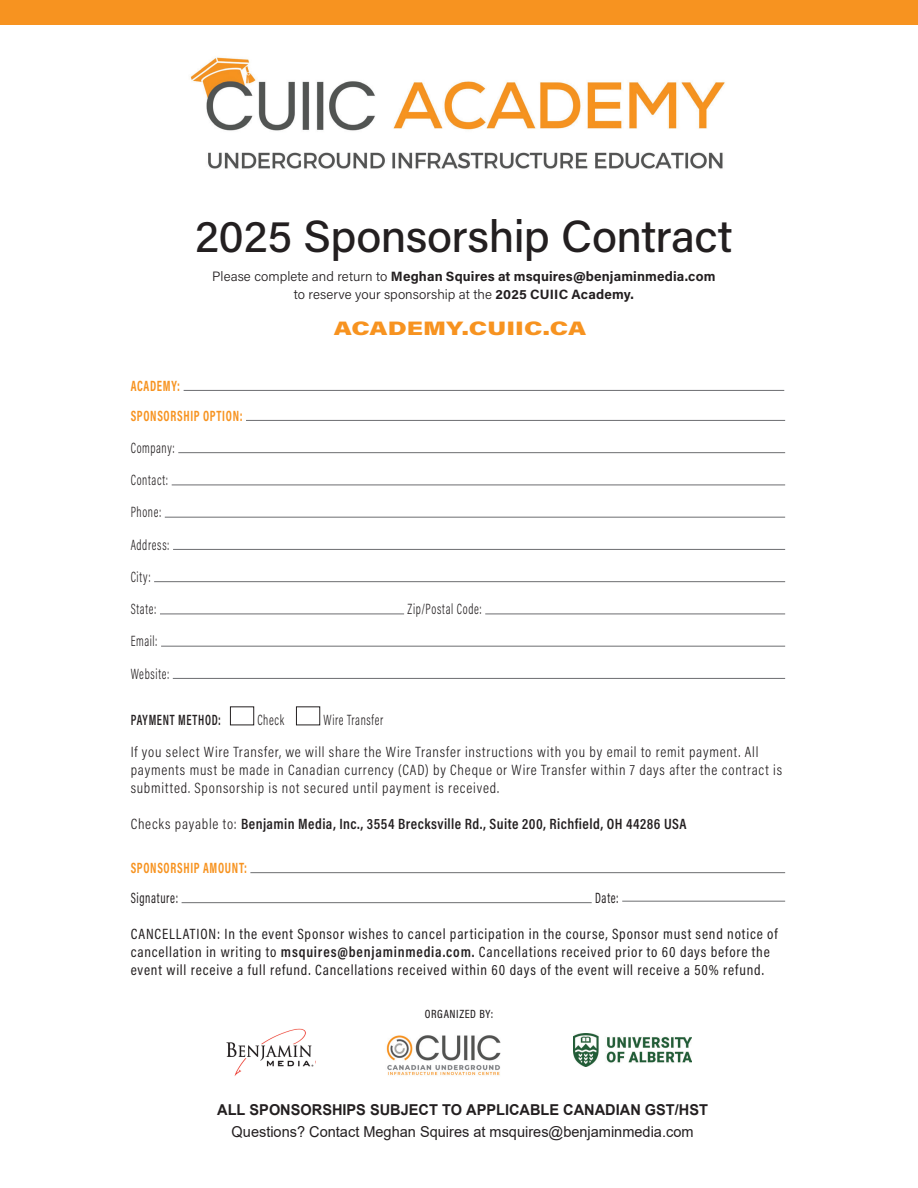
<style>
.page{position:relative;width:918px;height:1188px;background:#fff}
.page>*{position:absolute;margin:0;border:0;box-sizing:border-box;transform-origin:0 0}
.t1{font:500 45px "Acumin Pro";letter-spacing:-.01em;color:#231f20}
.t2{font:900 19.5px "Acumin Pro";color:#f79320;scale:1.3 1}
.t3{font:15px/18px "Acumin Pro Cond";letter-spacing:.055em;color:#231f20}
.t4{font:300 15px/18px "Acumin Pro Cond";letter-spacing:.055em;color:#231f20}
.t5{font:15px/22.2px "Arial";color:#231f20;text-align:center}
.t6{font:300 15px "Acumin Pro Cond";letter-spacing:.055em;color:#231f20;scale:.8 1}
.t7{font:600 15px "Acumin Pro Cond";letter-spacing:.03em;color:#231f20}
.t8{font:700 15px "Acumin Pro Cond";letter-spacing:.055em;color:#f79320;scale:.8 1}
.t9{font:15px "Acumin Pro Cond";letter-spacing:.055em;color:#231f20;scale:.8 1}
.t10{font:600 15px "Acumin Pro Cond";letter-spacing:.055em;color:#231f20;scale:.8 1}
.t11{font:700 13.5px/18px "Acumin Pro";letter-spacing:.01em;color:#231f20;text-align:center}
.t12{font:500 12px "Acumin Pro Cond";letter-spacing:.05em;color:#231f20}
.s1{font-weight:300}
.s2{font-weight:600}
.s3{font-weight:700}
</style>
<div class="page">
<hr style="left:184px;top:390px;width:600px;height:1px;background:#6c6d70">
<hr style="left:246px;top:420px;width:539px;height:1px;background:#6c6d70">
<hr style="left:178px;top:452px;width:607px;height:1px;background:#6c6d70">
<hr style="left:172px;top:485px;width:613px;height:1px;background:#6c6d70">
<hr style="left:165px;top:517px;width:620px;height:1px;background:#6c6d70">
<hr style="left:173px;top:549px;width:612px;height:1px;background:#6c6d70">
<hr style="left:154px;top:581px;width:631px;height:1px;background:#6c6d70">
<hr style="left:160px;top:614px;width:244px;height:1px;background:#6c6d70">
<hr style="left:485px;top:614px;width:300px;height:1px;background:#6c6d70">
<hr style="left:161px;top:646px;width:624px;height:1px;background:#6c6d70">
<hr style="left:173px;top:678px;width:612px;height:1px;background:#6c6d70">
<div style="left:230px;top:707px;width:24px;height:18px;border:1px solid #231f20"></div>
<div style="left:296px;top:707px;width:24px;height:18px;border:1px solid #231f20"></div>
<hr style="left:250px;top:872px;width:535px;height:1px;background:#6c6d70">
<hr style="left:182px;top:902px;width:410px;height:1px;background:#6c6d70">
<hr style="left:622px;top:901px;width:163px;height:1px;background:#6c6d70">
<div style="left:0;top:0;width:918px;height:25px;background:#f79320"></div>
<img style="left:190px;top:57px;width:535px;height:112px">
<img style="left:386px;top:1035px;width:115px;height:41px">
<img style="left:226px;top:1028px;width:88px;height:48px">
<img style="left:574px;top:1034px;width:118px;height:32px">
<p class="t1" style="left:195px;top:205px;width:539px">2025 Sponsorship Contract</p>
<p class="t11" style="left:212px;top:267px;width:505px"><span class="s1">Please complete and return to</span> Meghan Squires at msquires@benjaminmedia.com <span class="s1">to reserve your sponsorship at the</span> 2025 CUIIC Academy.</p>
<p class="t2" style="left:334px;top:314px;width:196px">ACADEMY.CUIIC.CA</p>
<p class="t8" style="left:131px;top:376px;width:63px">ACADEMY:</p>
<p class="t8" style="left:131px;top:406px;width:141px">SPONSORSHIP OPTION:</p>
<p class="t6" style="left:131px;top:438px;width:57px">Company:</p>
<p class="t6" style="left:131px;top:470px;width:48px">Contact:</p>
<p class="t6" style="left:131px;top:503px;width:40px">Phone:</p>
<p class="t6" style="left:131px;top:535px;width:50px">Address:</p>
<p class="t6" style="left:131px;top:567px;width:26px">City:</p>
<p class="t6" style="left:131px;top:599px;width:34px">State:</p>
<p class="t6" style="left:408px;top:599px;width:94px">Zip/Postal Code:</p>
<p class="t6" style="left:131px;top:632px;width:35px">Email:</p>
<p class="t6" style="left:131px;top:664px;width:50px">Website:</p>
<p class="t10" style="left:131px;top:710px;width:114px">PAYMENT METHOD:</p>
<p class="t6" style="left:257px;top:710px;width:35px">Check</p>
<p class="t6" style="left:323px;top:710px;width:76px">Wire Transfer</p>
<p class="t4" style="left:131px;top:742px;width:653px">If you select Wire Transfer, we will share the Wire Transfer instructions with you by email to remit payment. All payments must be made in Canadian currency (CAD) by Cheque or Wire Transfer within 7 days after the contract is submitted. Sponsorship is not secured until payment is received.</p>
<p class="t7" style="left:131px;top:814px;width:558px"><span class="s1">Checks payable to:</span> Benjamin Media, Inc., 3554 Brecksville Rd., Suite 200, Richfield, OH 44286 USA</p>
<p class="t8" style="left:131px;top:858px;width:147px">SPONSORSHIP AMOUNT:</p>
<p class="t9" style="left:131px;top:888px;width:61px">Signature:</p>
<p class="t9" style="left:595px;top:888px;width:31px">Date:</p>
<p class="t3" style="left:131px;top:924px;width:648px">CANCELLATION: In the event Sponsor wishes to cancel participation in the course, Sponsor must send notice of cancellation in writing to <span class="s2">msquires@benjaminmedia.com.</span> Cancellations received prior to 60 days before the event will receive a full refund. Cancellations received within 60 days of the event will receive a 50% refund.</p>
<p class="t12" style="left:425px;top:1007px;width:70px">ORGANIZED BY:</p>
<p class="t5" style="left:217px;top:1099px;width:492px"><span class="s3">ALL SPONSORSHIPS SUBJECT TO APPLICABLE CANADIAN GST/HST<br></span>Questions? Contact Meghan Squires at msquires@benjaminmedia.com</p>
</div>
